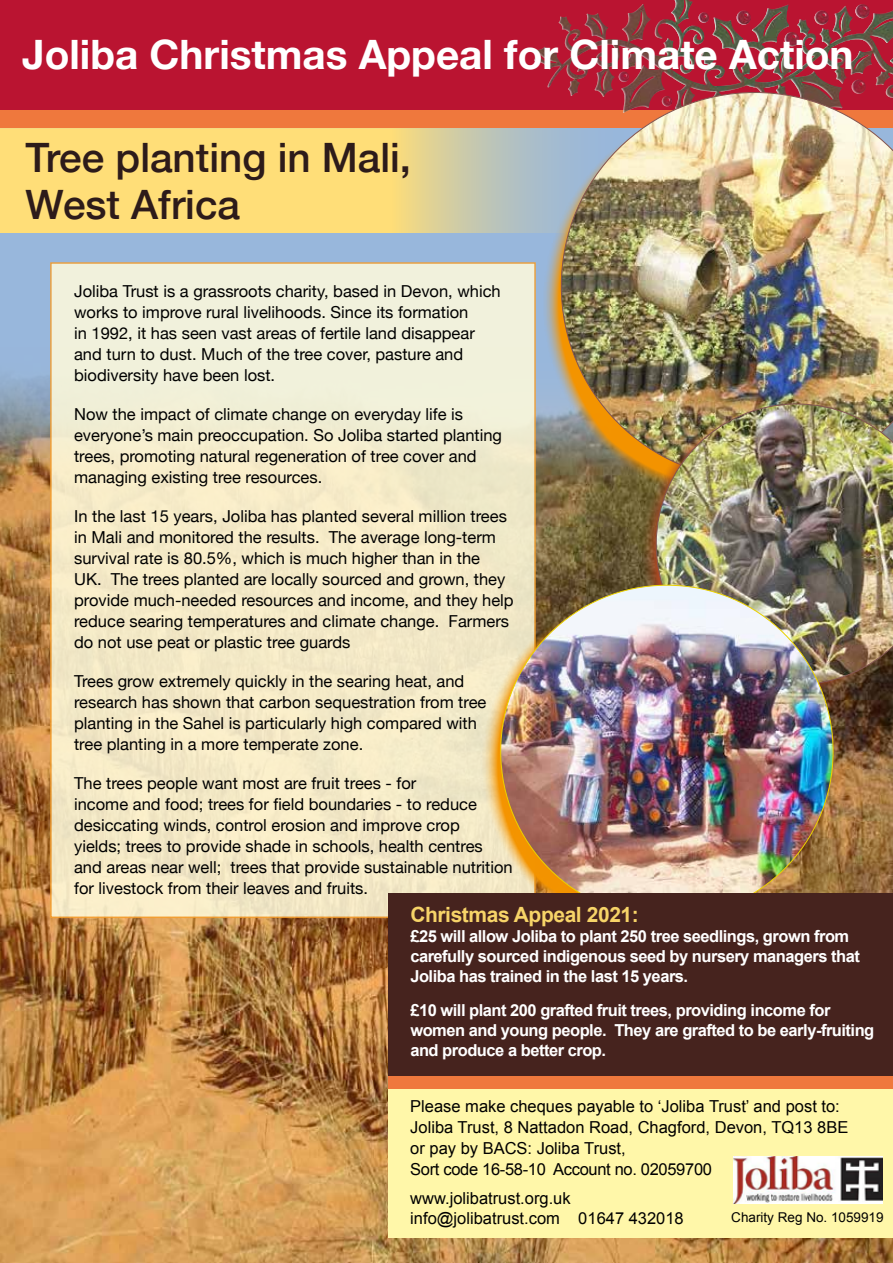
<style>
.page{position:relative;width:893px;height:1263px;background:#fff}
.page>*{position:absolute;margin:0;border:0;box-sizing:border-box;transform-origin:0 0}
.t1{font:700 40.5px "Helvetica Neue";color:#fff}
.t2{font:500 40.5px/46.5px "Helvetica Neue";color:#2d1b1a}
.t3{font:700 21px "Arial";letter-spacing:-.02em;color:#f7d468}
.t4{font:16.5px/21px "Helvetica Neue";color:#000}
.t5{font:700 16.5px/19.8px "Arial";letter-spacing:-.03em;color:#fff}
.t6{font:16.5px/21px "Arial";color:#000}
.t7{font:13.5px "Arial";color:#000}
</style>
<div class="page">
<div style="left:0;top:128px;width:893px;height:1135px;background:#98b7dc"></div>
<svg style="left:0;top:129px;width:542px;height:104px;background:#f1d885"></svg>
<img style="left:0;top:376px;width:893px;height:887px">
<div style="left:0;top:0;width:893px;height:119px;background:#ba1431"></div>
<div style="left:50px;top:262px;width:486px;height:656px;background:linear-gradient(to bottom,#f2f0d9,#f5e7c0);border:2px solid #f59e2d"></div>
<div style="left:0;top:111px;width:893px;height:17px;background:#ef783d"></div>
<div style="left:389px;top:1042px;width:504px;height:196px;background:#fff7a9"></div>
<img style="left:733px;top:1156px;width:149px;height:47px">
<img style="left:622px;top:4px;width:44px;height:52px">
<div style="left:389px;top:1071px;width:504px;height:17px;background:#ef783d"></div>
<svg style="left:542px;top:110px;width:98px;height:395px"></svg>
<img style="left:666px;top:0;width:39px;height:74px">
<img style="left:561px;top:92px;width:332px;height:388px">
<img style="left:640px;top:404px;width:253px;height:299px">
<img style="left:656px;top:404px;width:237px;height:281px">
<svg style="left:481px;top:597px;width:299px;height:333px;background:#e8b557"></svg>
<img style="left:501px;top:585px;width:332px;height:332px;border-radius:166px">
<div style="left:389px;top:893px;width:504px;height:182px;background:#46231e"></div>
<h1 class="t1" style="left:22px;top:23px;width:833px">Joliba Christmas Appeal for Climate Action</h1>
<h1 class="t2" style="left:25px;top:131px;width:387px">Tree planting in Mali,<br>West Africa</h1>
<p class="t4" style="left:74px;top:281px;width:428px">Joliba Trust is a grassroots charity, based in Devon, which works to improve rural livelihoods. Since its formation<br>in 1992, it has seen vast areas of fertile land disappear and turn to dust. Much of the tree cover, pasture and biodiversity have been lost.</p>
<p class="t4" style="left:74px;top:404px;width:429px">Now the impact of climate change on everyday life is everyone’s main preoccupation. So Joliba started planting trees, promoting natural regeneration of tree cover and managing existing tree resources.</p>
<p class="t4" style="left:74px;top:506px;width:441px">In the last 15 years, Joliba has planted several million trees in Mali and monitored the results. The average long-term survival rate is 80.5%, which is much higher than in the<br>UK. The trees planted are locally sourced and grown, they provide much-needed resources and income, and they help reduce searing temperatures and climate change. Farmers do not use peat or plastic tree guards</p>
<p class="t4" style="left:74px;top:671px;width:414px">Trees grow extremely quickly in the searing heat, and research has shown that carbon sequestration from tree planting in the Sahel is particularly high compared with tree planting in a more temperate zone.</p>
<p class="t4" style="left:74px;top:773px;width:440px">The trees people want most are fruit trees - for<br>income and food; trees for field boundaries - to reduce desiccating winds, control erosion and improve crop<br>yields; trees to provide shade in schools, health centres and areas near well; trees that provide sustainable nutrition for livestock from their leaves and fruits.</p>
<p class="t3" style="left:410px;top:901px;width:230px">Christmas Appeal 2021:</p>
<p class="t5" style="left:410px;top:927px;width:451px">£25 will allow Joliba to plant 250 tree seedlings, grown from carefully sourced indigenous seed by nursery managers that<br>Joliba has trained in the last 15 years.</p>
<p class="t5" style="left:410px;top:1001px;width:465px">£10 will plant 200 grafted fruit trees, providing income for women and young people. They are grafted to be early-fruiting and produce a better crop.</p>
<p class="t6" style="left:410px;top:1096px;width:440px">Please make cheques payable to ‘Joliba Trust’ and post to:<br>Joliba Trust, 8 Nattadon Road, Chagford, Devon, TQ13 8BE or pay by BACS: Joliba Trust,<br>Sort code 16-58-10 Account no. 02059700</p>
<p class="t6" style="left:410px;top:1188px;width:275px;line-height:19.8px">www.jolibatrust.org.uk info@jolibatrust.com 01647 432018</p>
<p class="t7" style="left:731px;top:1208px;width:154px">Charity Reg No. 1059919</p>
</div>
